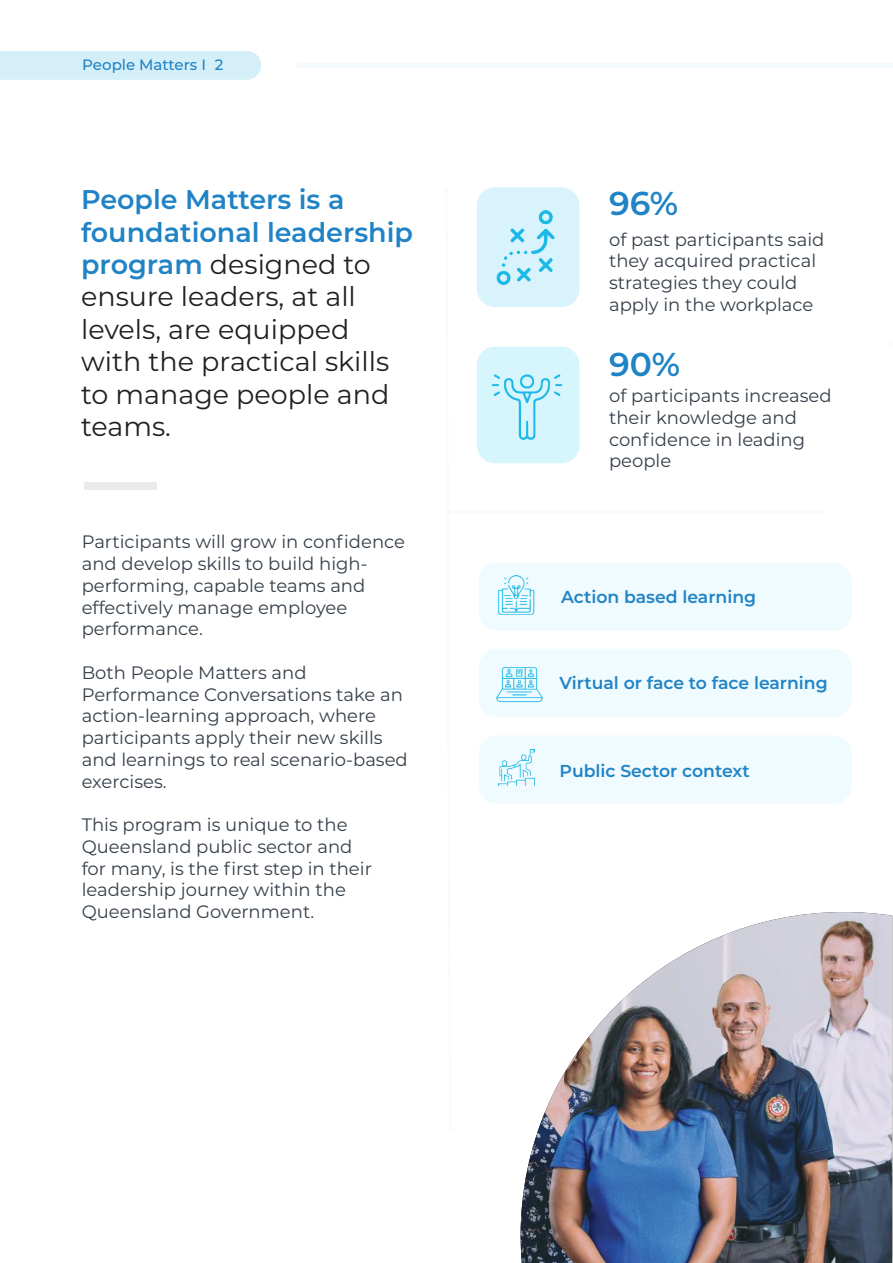
<style>
.page{position:relative;width:893px;height:1263px;background:#fff}
.page>*{position:absolute;margin:0;border:0;box-sizing:border-box;transform-origin:0 0}
.t1{font:600 33px "Montserrat";color:#2083c5}
.t2{font:27px/32.4px "Montserrat";color:#241f1f}
.t3{font:18px/21.8px "Montserrat";color:#353f49}
.t4{font:600 17.25px "Montserrat";color:#2083c5}
.t5{font:500 15px "Montserrat";color:#2083c5}
.s1{font-weight:600;color:#2083c5}
</style>
<div class="page">
<div style="left:0;top:51px;width:261px;height:29px;background:#d4eff8"></div>
<hr style="left:297px;top:63px;width:596px;height:4px;background:#f5fbfd">
<div style="left:479px;top:735px;width:373px;height:69px;background:#effbfe;border-radius:18px"></div>
<div style="left:479px;top:649px;width:373px;height:68px;background:#effbfe;border-radius:18px"></div>
<div style="left:477px;top:347px;width:102px;height:116px;background:#d7f5fd;border-radius:18px"></div>
<div style="left:477px;top:187px;width:102px;height:120px;background:#d8f3fb;border-radius:18px"></div>
<div style="left:84px;top:482px;width:73px;height:7px;background:#ebe9e9"></div>
<img style="left:496px;top:210px;width:59px;height:74px">
<img style="left:492px;top:374px;width:71px;height:66px">
<div style="left:479px;top:562px;width:373px;height:69px;background:#effbfe;border-radius:18px"></div>
<div style="left:448px;top:510px;width:377px;height:3px;background:#ebe9e9;border:2px solid #ebe9e9"></div>
<img style="left:499px;top:750px;width:35px;height:35px">
<img style="left:498px;top:575px;width:37px;height:39px">
<img style="left:496px;top:667px;width:47px;height:36px">
<img style="left:521px;top:912px;width:371px;height:351px">
<p class="t5" style="left:82px;top:54px;width:143px">People Matters I 2</p>
<h2 class="t2" style="left:81px;top:182px;width:333px"><span class="s1">People Matters is a foundational leadership program</span> designed to ensure leaders, at all levels, are equipped with the practical skills to manage people and teams.</h2>
<p class="t3" style="left:82px;top:530px;width:325px">Participants will grow in confidence and develop skills to build high&shy;performing, capable teams and effectively manage employee performance.</p>
<p class="t3" style="left:82px;top:661px;width:328px">Both People Matters and<br>Performance Conversations take an action-learning approach, where participants apply their new skills and learnings to real scenario-based exercises.</p>
<p class="t3" style="left:82px;top:813px;width:292px">This program is unique to the<br>Queensland public sector and for many, is the first step in their leadership journey within the<br>Queensland Government.</p>
<h1 class="t1" style="left:609px;top:180px;width:71px">96%</h1>
<p class="t3" style="left:609px;top:228px;width:217px">of past participants said they acquired practical strategies they could apply in the workplace</p>
<h1 class="t1" style="left:609px;top:340px;width:73px">90%</h1>
<p class="t3" style="left:609px;top:384px;width:224px">of participants increased their knowledge and confidence in leading people</p>
<p class="t4" style="left:561px;top:585px;width:197px">Action based learning</p>
<p class="t4" style="left:560px;top:670px;width:270px">Virtual or face to face learning</p>
<p class="t4" style="left:560px;top:759px;width:192px">Public Sector context</p>
</div>
